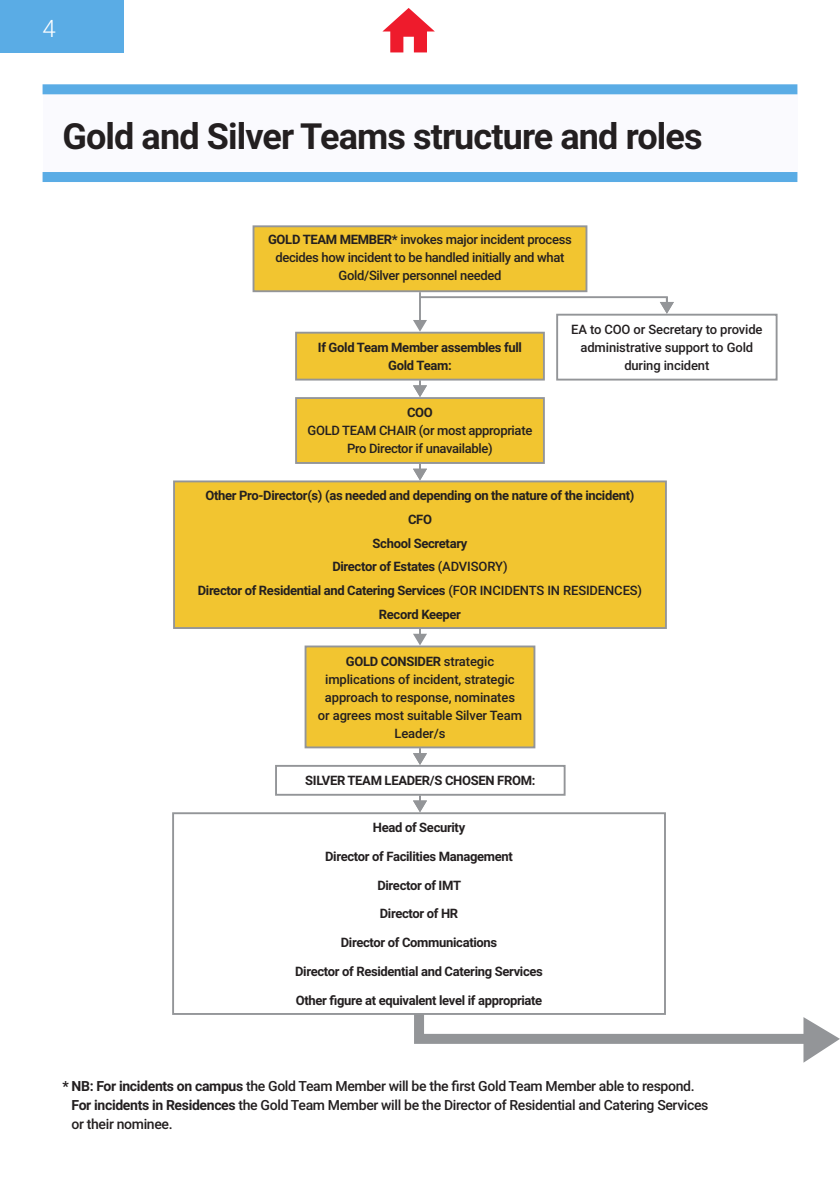
<style>
.page{position:relative;width:840px;height:1191px;background:#fff}
.page>*{position:absolute;margin:0;border:0;box-sizing:border-box;transform-origin:0 0}
.What_is_text{font:700 36px "Roboto";letter-spacing:-.025em;color:#231f20}
.t1{font:300 24px "Roboto";color:#fff}
.Flow_chart_text{font:500 14px/19px "Roboto";letter-spacing:-.025em;color:#231f20}
.Flow_chart_text-2{font:700 13px/18px "Roboto";letter-spacing:-.025em;color:#231f20;text-align:center}
.Flow_chart_text-3{font:500 13px/18px "Roboto";letter-spacing:-.025em;color:#231f20;text-align:center}
.s1{font-weight:700}
.s2{font-weight:500}
</style>
<div class="page">
<svg style="left:382px;top:8px;width:52px;height:44px"></svg>
<div style="left:0;top:0;width:123px;height:52px;background:#5aace5"></div>
<div style="left:43px;top:90px;width:754px;height:88px;background:#fafafe"></div>
<div style="left:43px;top:84px;width:754px;height:10px;background:#5aace5"></div>
<div style="left:43px;top:172px;width:754px;height:10px;background:#5aace5"></div>
<div style="left:253px;top:226px;width:333px;height:65px;background:#f2c530"></div>
<div style="left:252px;top:225px;width:335px;height:67px;border:2px solid #939598"></div>
<hr style="left:420px;top:296px;width:247px;height:2px;background:#939598">
<hr style="left:419px;top:292px;width:1px;height:35px;background:#939598">
<svg style="left:412px;top:320px;width:15px;height:12px"></svg>
<div style="left:556px;top:314px;width:221px;height:66px;border:2px solid #939598"></div>
<svg style="left:659px;top:297px;width:14px;height:17px"></svg>
<div style="left:296px;top:333px;width:247px;height:46px;background:#f2c530"></div>
<div style="left:295px;top:332px;width:249px;height:48px;border:2px solid #939598"></div>
<svg style="left:412px;top:380px;width:15px;height:17px"></svg>
<div style="left:296px;top:398px;width:247px;height:65px;background:#f2c530"></div>
<div style="left:295px;top:397px;width:249px;height:67px;border:2px solid #939598"></div>
<div style="left:174px;top:481px;width:491px;height:147px;background:#f2c530"></div>
<div style="left:173px;top:480px;width:493px;height:149px;border:2px solid #939598"></div>
<svg style="left:413px;top:629px;width:14px;height:16px"></svg>
<div style="left:305px;top:646px;width:229px;height:101px;background:#f2c530"></div>
<div style="left:304px;top:645px;width:231px;height:103px;border:2px solid #939598"></div>
<svg style="left:412px;top:748px;width:15px;height:17px"></svg>
<div style="left:275px;top:765px;width:290px;height:30px;border:2px solid #939598"></div>
<svg style="left:414px;top:965px;width:425px;height:97px"></svg>
<div style="left:173px;top:813px;width:491px;height:201px;background:#fff"></div>
<div style="left:172px;top:812px;width:493px;height:203px;border:2px solid #939598"></div>
<svg style="left:412px;top:795px;width:15px;height:17px"></svg>
<svg style="left:413px;top:464px;width:14px;height:16px"></svg>
<p class="t1" style="left:43px;top:11px;width:15px">4</p>
<p class="What_is_text" style="left:62px;top:111px;width:641px">Gold and Silver Teams structure and roles</p>
<p class="Flow_chart_text-3" style="left:268px;top:230px;width:305px"><span class="s1">GOLD TEAM MEMBER*</span> invokes major incident process decides how incident to be handled initially and what<br>Gold/Silver personnel needed</p>
<p class="Flow_chart_text-3" style="left:571px;top:320px;width:193px">EA to COO or Secretary to provide administrative support to Gold during incident</p>
<p class="Flow_chart_text-2" style="left:318px;top:338px;width:205px">If Gold Team Member assembles full<br>Gold Team:</p>
<p class="Flow_chart_text-3" style="left:307px;top:403px;width:226px"><span class="s1">COO<br></span>GOLD TEAM CHAIR (or most appropriate<br>Pro Director if unavailable)</p>
<p class="Flow_chart_text-2" style="left:205px;top:486px;width:430px">Other Pro-Director(s) (as needed and depending on the nature of the incident)</p>
<p class="Flow_chart_text-2" style="left:408px;top:510px;width:25px">CFO</p>
<p class="Flow_chart_text-2" style="left:372px;top:533px;width:96px">School Secretary</p>
<p class="Flow_chart_text-2" style="left:332px;top:557px;width:177px">Director of Estates <span class="s2">(ADVISORY)</span></p>
<p class="Flow_chart_text-2" style="left:198px;top:581px;width:445px">Director of Residential and Catering Services <span class="s2">(FOR INCIDENTS IN RESIDENCES)</span></p>
<p class="Flow_chart_text-2" style="left:379px;top:604px;width:83px">Record Keeper</p>
<p class="Flow_chart_text-3" style="left:318px;top:651px;width:205px"><span class="s1">GOLD CONSIDER</span> strategic implications of incident, strategic approach to response, nominates or agrees most suitable Silver Team<br>Leader/s</p>
<p class="Flow_chart_text-2" style="left:305px;top:771px;width:231px">SILVER TEAM LEADER/S CHOSEN FROM:</p>
<p class="Flow_chart_text-2" style="left:372px;top:818px;width:94px">Head of Security</p>
<p class="Flow_chart_text-2" style="left:325px;top:847px;width:189px">Director of Facilities Management</p>
<p class="Flow_chart_text-2" style="left:377px;top:875px;width:85px">Director of IMT</p>
<p class="Flow_chart_text-2" style="left:379px;top:904px;width:80px">Director of HR</p>
<p class="Flow_chart_text-2" style="left:340px;top:933px;width:158px">Director of Communications</p>
<p class="Flow_chart_text-2" style="left:295px;top:962px;width:249px">Director of Residential and Catering Services</p>
<p class="Flow_chart_text-2" style="left:295px;top:990px;width:248px">Other figure at equivalent level if appropriate</p>
<p class="Flow_chart_text" style="left:71px;top:1075px;width:638px;text-indent:-9px"><span class="s1">* NB: For incidents on campus</span> the Gold Team Member will be the first Gold Team Member able to respond.<br><span class="s1">For incidents in Residences</span> the Gold Team Member will be the Director of Residential and Catering Services or their nominee.</p>
</div>
